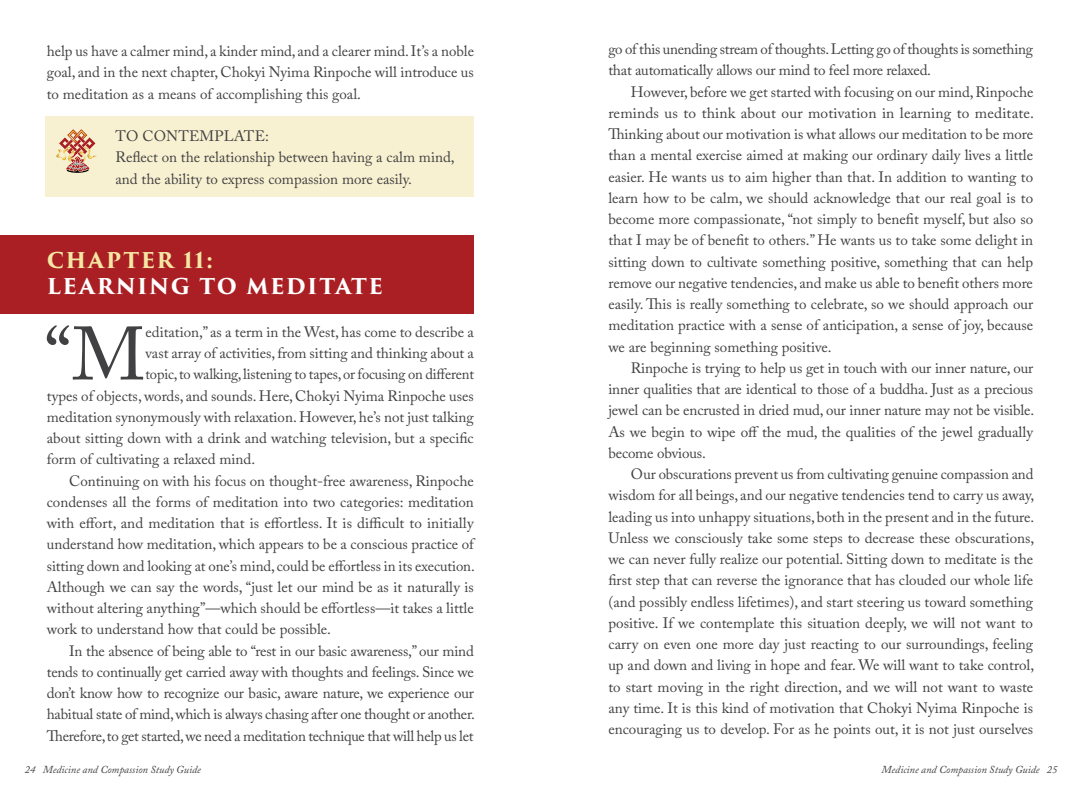
<style>
.page{position:relative;width:1080px;height:810px;background:#fff}
.page>*{position:absolute;margin:0;border:0;box-sizing:border-box;transform-origin:0 0}
.t1{font:74.75px "Adobe Caslon Pro";color:#414042}
.t2{font:700 21.25px "Trajan Pro 3";letter-spacing:.065em;color:#fff}
.t3{font:700 21.25px "Trajan Pro 3";letter-spacing:.08em;color:#f4e7a4}
.t4{font:15px/21.2px "Adobe Caslon Pro";color:#414042;text-align:justify}
.t5{font:15px/21.2px "Adobe Caslon Pro";letter-spacing:-.02em;color:#414042}
.t6{font:italic 10.62px "Adobe Caslon Pro";color:#414042}
</style>
<div class="page">
<div style="left:0;top:235px;width:474px;height:79px;background:#aa1f23"></div>
<div style="left:46px;top:117px;width:428px;height:80px;background:#f8f1d1"></div>
<svg style="left:56px;top:129px;width:41px;height:44px"></svg>
<p class="t4" style="left:47px;top:40px;width:429px">help us have a calmer mind, a kinder mind, and a clearer mind. It’s a noble goal, and in the next chapter, Chokyi Nyima Rinpoche will introduce us to meditation as a means of accomplishing this goal.</p>
<p class="t4" style="left:116px;top:125px;width:341px;text-align:left">TO CONTEMPLATE:<br>Reflect on the relationship between having a calm mind, and the ability to express compassion more easily.</p>
<h2 class="t3" style="left:47px;top:245px;width:168px">CHAPTER 11:</h2>
<h2 class="t2" style="left:47px;top:270px;width:338px">LEARNING TO MEDITATE</h2>
<h1 class="t1" style="left:44px;top:310px;width:103px">“M</h1>
<p class="t4" style="left:145px;top:321px;width:330px">editation,” as a term in the West, has come to describe a</p>
<p class="t4" style="left:145px;top:342px;width:330px">vast array of activities, from sitting and thinking about a</p>
<p class="t4" style="left:145px;top:364px;width:330px">topic, to walking, listening to tapes, or focusing on different</p>
<p class="t4" style="left:47px;top:385px;width:429px">types of objects, words, and sounds. Here, Chokyi Nyima Rinpoche uses</p>
<p class="t4" style="left:47px;top:406px;width:429px">meditation synonymously with relaxation. However, he’s not just talking</p>
<p class="t4" style="left:47px;top:427px;width:429px">about sitting down with a drink and watching television, but a specific</p>
<p class="t4" style="left:47px;top:449px;width:210px">form of cultivating a relaxed mind.</p>
<p class="t4" style="left:69px;top:470px;width:406px">Continuing on with his focus on thought-free awareness, Rinpoche</p>
<p class="t4" style="left:47px;top:491px;width:429px">condenses all the forms of meditation into two categories: meditation</p>
<p class="t4" style="left:47px;top:512px;width:428px">with effort, and meditation that is effortless. It is difficult to initially</p>
<p class="t4" style="left:47px;top:534px;width:429px">understand how meditation, which appears to be a conscious practice of</p>
<p class="t4" style="left:47px;top:555px;width:430px">sitting down and looking at one’s mind, could be effortless in its execution.</p>
<p class="t4" style="left:47px;top:576px;width:429px">Although we can say the words, “just let our mind be as it naturally is</p>
<p class="t4" style="left:47px;top:597px;width:429px">without altering anything”—which should be effortless—it takes a little</p>
<p class="t4" style="left:47px;top:619px;width:286px">work to understand how that could be possible.</p>
<p class="t4" style="left:69px;top:640px;width:406px">In the absence of being able to “rest in our basic awareness,” our mind</p>
<p class="t4" style="left:47px;top:661px;width:429px">tends to continually get carried away with thoughts and feelings. Since we</p>
<p class="t4" style="left:47px;top:682px;width:429px">don’t know how to recognize our basic, aware nature, we experience our</p>
<p class="t4" style="left:47px;top:704px;width:430px">habitual state of mind, which is always chasing after one thought or another.</p>
<p class="t5" style="left:47px;top:725px;width:428px">Therefore, to get started, we need a meditation technique that will help us let</p>
<p class="t5" style="left:608px;top:38px;width:426px">go of this unending stream of thoughts. Letting go of thoughts is something that automatically allows our mind to feel more relaxed.</p>
<p class="t4" style="left:608px;top:81px;width:427px;text-indent:22px">However, before we get started with focusing on our mind, Rinpoche reminds us to think about our motivation in learning to meditate.<br>Thinking about our motivation is what allows our meditation to be more than a mental exercise aimed at making our ordinary daily lives a little easier. He wants us to aim higher than that. In addition to wanting to learn how to be calm, we should acknowledge that our real goal is to become more compassionate, “not simply to benefit myself, but also so that I may be of benefit to others.” He wants us to take some delight in sitting down to cultivate something positive, something that can help remove our negative tendencies, and make us able to benefit others more easily. This is really something to celebrate, so we should approach our meditation practice with a sense of anticipation, a sense of joy, because we are beginning something positive.</p>
<p class="t4" style="left:608px;top:357px;width:427px;text-indent:22px">Rinpoche is trying to help us get in touch with our inner nature, our inner qualities that are identical to those of a buddha. Just as a precious jewel can be encrusted in dried mud, our inner nature may not be visible.<br>As we begin to wipe off the mud, the qualities of the jewel gradually become obvious.</p>
<p class="t4" style="left:608px;top:463px;width:427px;text-indent:22px">Our obscurations prevent us from cultivating genuine compassion and wisdom for all beings, and our negative tendencies tend to carry us away, leading us into unhappy situations, both in the present and in the future.<br>Unless we consciously take some steps to decrease these obscurations, we can never fully realize our potential. Sitting down to meditate is the first step that can reverse the ignorance that has clouded our whole life (and possibly endless lifetimes), and start steering us toward something positive. If we contemplate this situation deeply, we will not want to carry on even one more day just reacting to our surroundings, feeling up and down and living in hope and fear. We will want to take control, to start moving in the right direction, and we will not want to waste any time. It is this kind of motivation that Chokyi Nyima Rinpoche is encouraging us to develop. For as he points out, it is not just ourselves</p>
<p class="t6" style="left:25px;top:763px;width:177px">24 Medicine and Compassion Study Guide</p>
<p class="t6" style="left:882px;top:763px;width:177px">Medicine and Compassion Study Guide 25</p>
</div>
